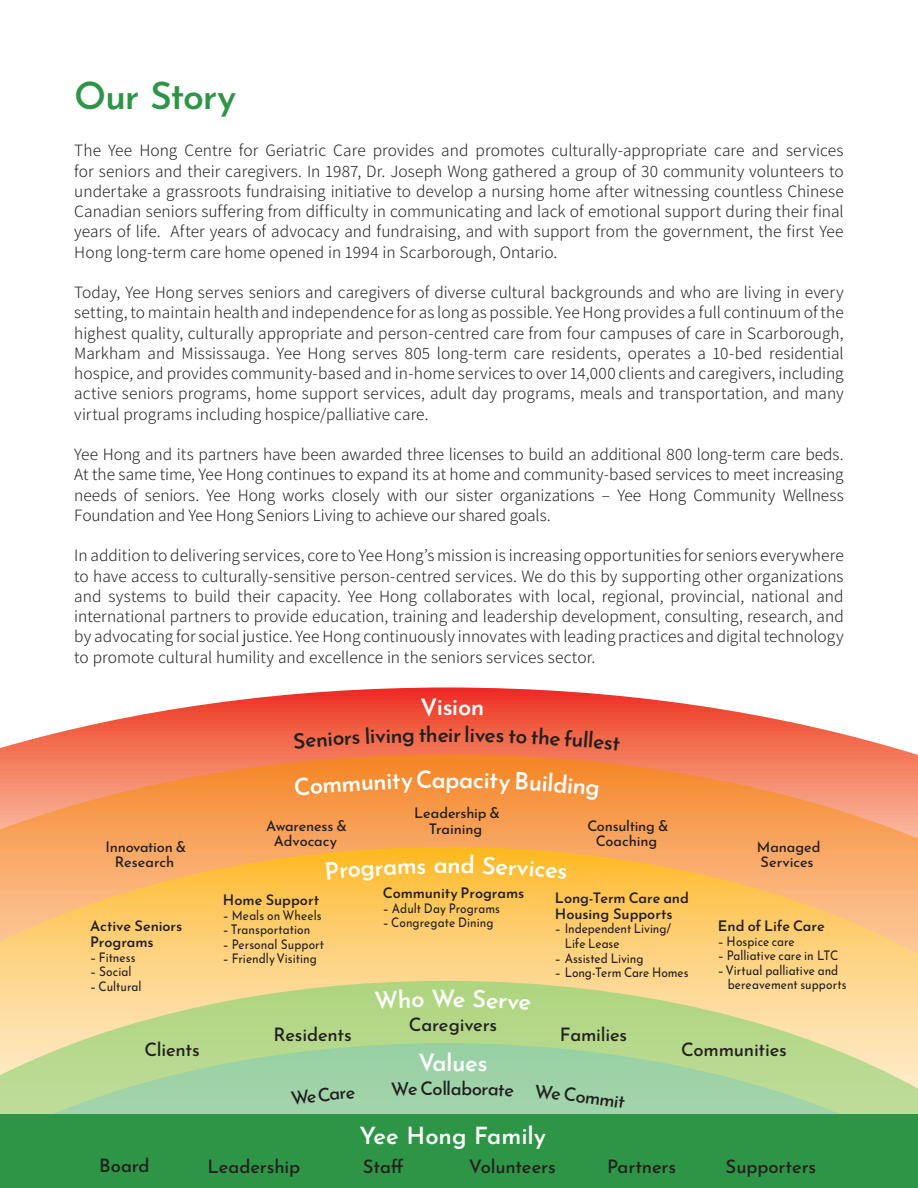
<style>
.page{position:relative;width:918px;height:1188px;background:#fff}
.page>*{position:absolute;margin:0;border:0;box-sizing:border-box;transform-origin:0 0}
.Head{font:600 37.5px "Josefin Sans";letter-spacing:-.03em;color:#2d9545}
.t1{font:600 23.7px "Josefin Sans";letter-spacing:-.01em;color:#fff}
.t2{font:600 21.15px "Josefin Sans";color:#231f20}
.t3{font:500 18.45px "Josefin Sans";letter-spacing:-.01em;color:#231f20}
.Body{font:300 17.25px/20.2px "Assistant";color:#231f20;text-align:justify}
.t4{font:600 14.55px/15.9px "Josefin Sans";letter-spacing:-.005em;color:#231f20}
.t5{font:500 14.55px/15.9px "Josefin Sans";letter-spacing:-.01em;color:#231f20;text-align:center}
.t6{font:13.2px/14.5px "Josefin Sans";color:#231f20;scale:.9 1}
</style>
<div class="page">
<svg style="left:0;top:688px;width:915px;height:66px"></svg>
<svg style="left:0;top:754px;width:918px;height:93px;background:#f69454"></svg>
<svg style="left:0;top:847px;width:918px;height:134px;background:#fcc56c"></svg>
<svg style="left:0;top:981px;width:918px;height:62px;background:#d5d991"></svg>
<svg style="left:0;top:1043px;width:918px;height:71px;background:#aed69f"></svg>
<div style="left:0;top:1114px;width:918px;height:74px;background:#2d9545"></div>
<svg style="left:326px;top:861px;width:100px;height:20px;background:#fdbe37"></svg>
<svg style="left:461px;top:855px;width:12px;height:19px"></svg>
<svg style="left:483px;top:856px;width:84px;height:23px;background:#fdbd32"></svg>
<svg style="left:375px;top:989px;width:49px;height:21px"></svg>
<svg style="left:454px;top:997px;width:11px;height:10px"></svg>
<svg style="left:473px;top:990px;width:58px;height:20px"></svg>
<svg style="left:421px;top:698px;width:16px;height:18px"></svg>
<svg style="left:473px;top:705px;width:10px;height:11px"></svg>
<svg style="left:294px;top:727px;width:75px;height:22px;background:#f1674a"></svg>
<svg style="left:403px;top:725px;width:33px;height:22px"></svg>
<svg style="left:496px;top:728px;width:86px;height:19px;background:#f16749"></svg>
<svg style="left:613px;top:737px;width:7px;height:13px"></svg>
<svg style="left:294px;top:770px;width:137px;height:26px;background:#f58e35"></svg>
<svg style="left:460px;top:773px;width:50px;height:21px"></svg>
<svg style="left:516px;top:772px;width:83px;height:29px;background:#f69038"></svg>
<svg style="left:419px;top:1053px;width:16px;height:19px"></svg>
<svg style="left:454px;top:1060px;width:33px;height:12px"></svg>
<svg style="left:291px;top:1087px;width:64px;height:18px"></svg>
<svg style="left:391px;top:1081px;width:41px;height:15px"></svg>
<svg style="left:462px;top:1080px;width:52px;height:17px"></svg>
<div style="left:535px;top:1085px;width:90px;height:23px;background:#a0d3aa"></div>
<p class="Head" style="left:74px;top:68px;width:163px">Our Story</p>
<p class="Body" style="left:74px;top:140px;width:771px">The Yee Hong Centre for Geriatric Care provides and promotes culturally-appropriate care and services for seniors and their caregivers. In 1987, Dr. Joseph Wong gathered a group of 30 community volunteers to undertake a grassroots fundraising initiative to develop a nursing home after witnessing countless Chinese Canadian seniors suffering from difficulty in communicating and lack of emotional support during their final years of life. After years of advocacy and fundraising, and with support from the government, the first Yee Hong long-term care home opened in 1994 in Scarborough, Ontario.</p>
<p class="Body" style="left:74px;top:281px;width:771px">Today, Yee Hong serves seniors and caregivers of diverse cultural backgrounds and who are living in every setting, to maintain health and independence for as long as possible. Yee Hong provides a full continuum of the highest quality, culturally appropriate and person-centred care from four campuses of care in Scarborough, Markham and Mississauga. Yee Hong serves 805 long-term care residents, operates a 10-bed residential hospice, and provides community-based and in-home services to over 14,000 clients and caregivers, including active seniors programs, home support services, adult day programs, meals and transportation, and many virtual programs including hospice/palliative care.</p>
<p class="Body" style="left:74px;top:443px;width:771px">Yee Hong and its partners have been awarded three licenses to build an additional 800 long-term care beds.<br>At the same time, Yee Hong continues to expand its at home and community-based services to meet increasing needs of seniors. Yee Hong works closely with our sister organizations – Yee Hong Community Wellness Foundation and Yee Hong Seniors Living to achieve our shared goals.</p>
<p class="Body" style="left:74px;top:545px;width:771px">In addition to delivering services, core to Yee Hong’s mission is increasing opportunities for seniors everywhere to have access to culturally-sensitive person-centred services. We do this by supporting other organizations and systems to build their capacity. Yee Hong collaborates with local, regional, provincial, national and international partners to provide education, training and leadership development, consulting, research, and by advocating for social justice. Yee Hong continuously innovates with leading practices and digital technology to promote cultural humility and excellence in the seniors services sector.</p>
<p class="t1" style="left:437px;top:689px;width:36px">isio</p>
<p class="t2" style="left:369px;top:720px;width:34px;rotate:-2deg">ivin</p>
<p class="t2" style="left:438px;top:718px;width:25px">eir</p>
<p class="t2" style="left:465px;top:718px;width:33px;rotate:1deg">live</p>
<p class="t2" style="left:584px;top:724px;width:32px;rotate:5deg">lles</p>
<p class="t1" style="left:432px;top:762px;width:29px">ap</p>
<p class="t5" style="left:106px;top:837px;width:82px">Innovation &amp;<br>Research</p>
<p class="t5" style="left:266px;top:816px;width:82px">Awareness &amp;<br>Advocacy</p>
<p class="t5" style="left:414px;top:804px;width:87px">Leadership &amp;<br>Training</p>
<p class="t1" style="left:434px;top:847px;width:29px">an</p>
<p class="t5" style="left:587px;top:816px;width:83px">Consulting &amp;<br>Coaching</p>
<p class="t5" style="left:757px;top:837px;width:65px;text-align:left">Managed<br>Services</p>
<p class="t4" style="left:90px;top:917px;width:94px">Active Seniors<br>Programs</p>
<p class="t6" style="left:90px;top:949px;width:52px">– Fitness</p>
<p class="t6" style="left:90px;top:963px;width:47px">– Social</p>
<p class="t6" style="left:90px;top:978px;width:59px">– Cultural</p>
<p class="t4" style="left:223px;top:891px;width:98px">Home Support</p>
<p class="t6" style="left:223px;top:907px;width:111px">– Meals on Wheels</p>
<p class="t6" style="left:223px;top:921px;width:99px">– Transportation</p>
<p class="t6" style="left:223px;top:936px;width:114px">– Personal Support</p>
<p class="t6" style="left:223px;top:950px;width:106px">– Friendly Visiting</p>
<p class="t4" style="left:383px;top:884px;width:143px">Community Programs</p>
<p class="t6" style="left:383px;top:900px;width:132px">– Adult Day Programs</p>
<p class="t6" style="left:383px;top:914px;width:125px">– Congregate Dining</p>
<p class="t1" style="left:432px;top:981px;width:26px">W</p>
<p class="t4" style="left:555px;top:889px;width:136px">Long-Term Care and<br>Housing Supports</p>
<p class="t6" style="left:565px;top:921px;width:120px;text-indent:-10px">– Independent Living/<br>Life Lease</p>
<p class="t6" style="left:555px;top:950px;width:100px">– Assisted Living</p>
<p class="t6" style="left:555px;top:964px;width:150px">– Long-Term Care Homes</p>
<p class="t4" style="left:718px;top:917px;width:108px">End of Life Care</p>
<p class="t6" style="left:718px;top:933px;width:87px">– Hospice care</p>
<p class="t6" style="left:718px;top:947px;width:135px">– Palliative care in LTC</p>
<p class="t6" style="left:728px;top:962px;width:134px;text-indent:-10px">– Virtual palliative and bereavement supports</p>
<p class="t3" style="left:144px;top:1035px;width:57px">Clients</p>
<p class="t3" style="left:273px;top:1020px;width:80px">Residents</p>
<p class="t3" style="left:409px;top:1011px;width:90px">Caregivers</p>
<p class="t3" style="left:560px;top:1020px;width:69px">Families</p>
<p class="t1" style="left:433px;top:1045px;width:22px">al</p>
<p class="t3" style="left:432px;top:1074px;width:31px">olla</p>
<p class="t3" style="left:681px;top:1035px;width:107px">Communities</p>
<p class="t1" style="left:359px;top:1118px;width:188px">Yee Hong Family</p>
<p class="t3" style="left:99px;top:1152px;width:52px">Board</p>
<p class="t3" style="left:207px;top:1153px;width:94px">Leadership</p>
<p class="t3" style="left:363px;top:1153px;width:42px">Staff</p>
<p class="t3" style="left:469px;top:1153px;width:88px">Volunteers</p>
<p class="t3" style="left:607px;top:1153px;width:71px">Partners</p>
<p class="t3" style="left:726px;top:1153px;width:92px">Supporters</p>
</div>
